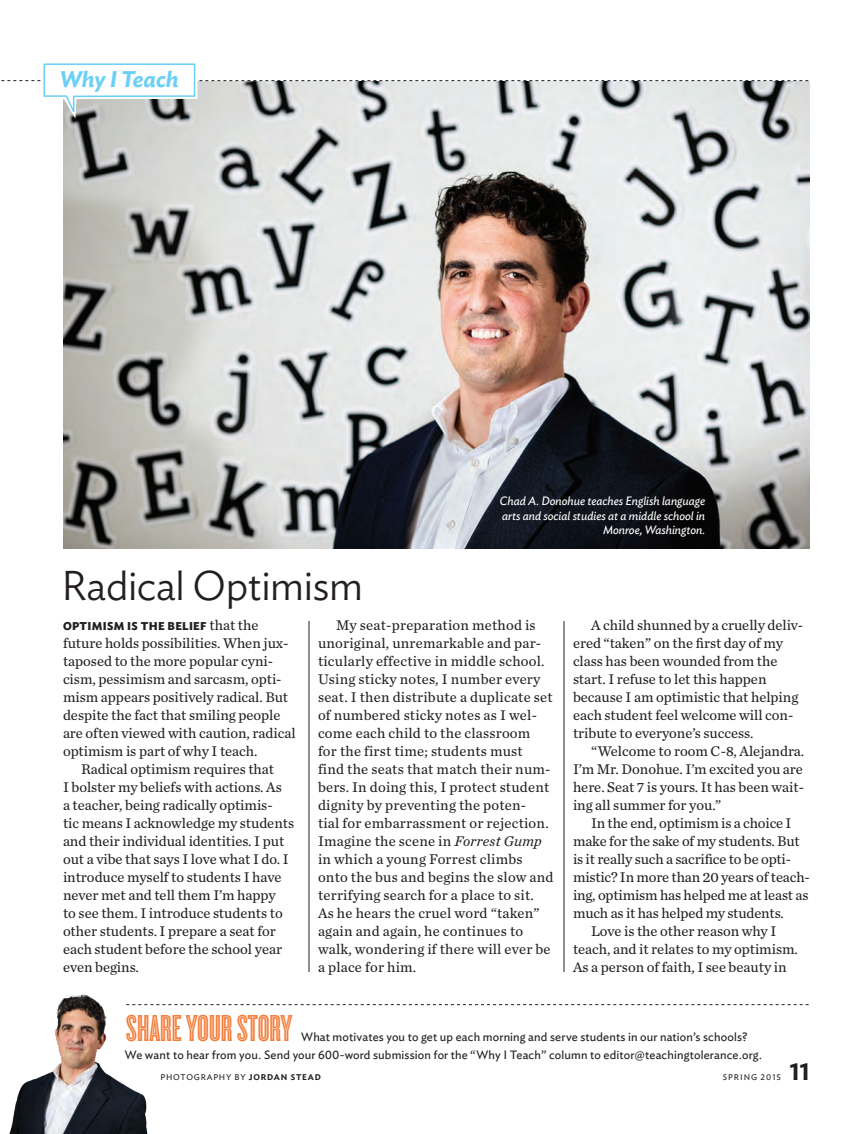
<style>
.page{position:relative;width:864px;height:1134px;background:#fff}
.page>*{position:absolute;margin:0;border:0;box-sizing:border-box;transform-origin:0 0}
.t1{font:300 41.25px "Ideal Sans";letter-spacing:-.01em;color:#231f20}
.t2{font:39px "Cyclone";color:#f47d3a}
.t3{font:600 24px "Ideal Sans";color:#231f20}
.TT_body_text__master{font:italic 600 22.5px "Ideal Sans";color:#6bcff6}
.TT_body_text__DEPT{font:14.7px/18px "Chronicle Text G2";color:#231f20}
.t4{font:12px/18px "Ideal Sans";letter-spacing:.01em;color:#231f20}
.TT_caption{font:italic 12px/14.4px "Ideal Sans";color:#fff;text-align:right}
.TT_body_text__DEPT-2{font:700 11.25px "Ideal Sans";letter-spacing:.03em;color:#231f20}
.TT_body_text__master-2{font:8.25px "Ideal Sans";letter-spacing:.1em;color:#231f20}
.TT_body_text__master-3{font:8.25px "Ideal Sans";letter-spacing:.12em;color:#231f20}
.s1{font-family:"Chronicle Text G2";font-weight:400;font-size:14.7px}
.s2{font-style:italic}
.s3{font-weight:600}
</style>
<div class="page">
<img style="left:63px;top:81px;width:747px;height:468px">
<img style="left:9px;top:994px;width:144px;height:140px">
<svg style="left:126px;top:1004px;width:683px;height:1px"></svg>
<svg style="left:1px;top:63px;width:808px;height:56px"></svg>
<hr style="left:309px;top:621px;width:1px;height:351px;background:#231f20">
<hr style="left:564px;top:621px;width:1px;height:351px;background:#231f20">
<p class="TT_body_text__master" style="left:60px;top:62px;width:121px">Why I Teach</p>
<p class="TT_caption" style="left:500px;top:493px;width:207px">Chad A. Donohue teaches English language arts and social studies at a middle school in<br>Monroe, Washington.</p>
<p class="t1" style="left:62px;top:554px;width:303px">Radical Optimism</p>
<p class="TT_body_text__DEPT-2" style="left:63px;top:617px;width:197px">OPTIMISM IS THE BELIEF <span class="s1">that the</span></p>
<p class="TT_body_text__DEPT" style="left:63px;top:633px;width:234px">future holds possibilities. When jux&shy;taposed to the more popular cyni&shy;cism, pessimism and sarcasm, opti&shy;mism appears positively radical. But despite the fact that smiling people are often viewed with caution, radical optimism is part of why I teach.</p>
<p class="TT_body_text__DEPT" style="left:63px;top:759px;width:233px;text-indent:18px">Radical optimism requires that<br>I bolster my beliefs with actions. As<br>a teacher, being radically optimis-<br>tic means I acknowledge my students and their individual identities. I put out a vibe that says I love what I do. I introduce myself to students I have never met and tell them I’m happy<br>to see them. I introduce students to other students. I prepare a seat for each student before the school year even begins.</p>
<p class="TT_body_text__DEPT" style="left:318px;top:615px;width:237px;text-indent:18px">My seat-preparation method is unoriginal, unremarkable and par&shy;ticularly effective in middle school.<br>Using sticky notes, I number every seat. I then distribute a duplicate set of numbered sticky notes as I wel&shy;come each child to the classroom<br>for the first time; students must<br>find the seats that match their num&shy;bers. In doing this, I protect student dignity by preventing the poten-<br>tial for embarrassment or rejection.<br>Imagine the scene in <span class="s2">Forrest Gump </span>in which a young Forrest climbs onto the bus and begins the slow and terrifying search for a place to sit.<br>As he hears the cruel word “taken” again and again, he continues to walk, wondering if there will ever be a place for him.</p>
<p class="TT_body_text__DEPT" style="left:573px;top:615px;width:232px;text-indent:18px">A child shunned by a cruelly deliv&shy;ered “taken” on the first day of my class has been wounded from the start. I refuse to let this happen because I am optimistic that helping each student feel welcome will con&shy;tribute to everyone’s success.</p>
<p class="TT_body_text__DEPT" style="left:573px;top:741px;width:233px;text-align:justify;text-indent:18px">“Welcome to room C-8, Alejandra.<br>I’m Mr. Donohue. I’m excited you are here. Seat 7 is yours. It has been wait&shy;ing all summer for you.”</p>
<p class="TT_body_text__DEPT" style="left:573px;top:813px;width:238px;text-indent:18px">In the end, optimism is a choice I make for the sake of my students. But is it really such a sacrifice to be opti&shy;mistic? In more than 20 years of teach&shy;ing, optimism has helped me at least as much as it has helped my students.</p>
<p class="TT_body_text__DEPT" style="left:573px;top:921px;width:226px;text-indent:18px">Love is the other reason why I teach, and it relates to my optimism.<br>As a person of faith, I see beauty in</p>
<p class="t2" style="left:126px;top:1001px;width:167px">SHARE YOUR STORY</p>
<p class="t4" style="left:125px;top:1027px;width:639px;text-indent:176px">What motivates you to get up each morning and serve students in our nation’s schools?<br>We want to hear from you. Send your 600-word submission for the “Why I Teach” column to editor@teachingtolerance.org.</p>
<p class="TT_body_text__master-2" style="left:160px;top:1071px;width:162px">PHOTOGRAPHY BY <span class="s3">JORDAN STEAD</span></p>
<p class="TT_body_text__master-3" style="left:723px;top:1071px;width:60px">SPRING 2015</p>
<h3 class="t3" style="left:790px;top:1053px;width:22px">11</h3>
</div>
